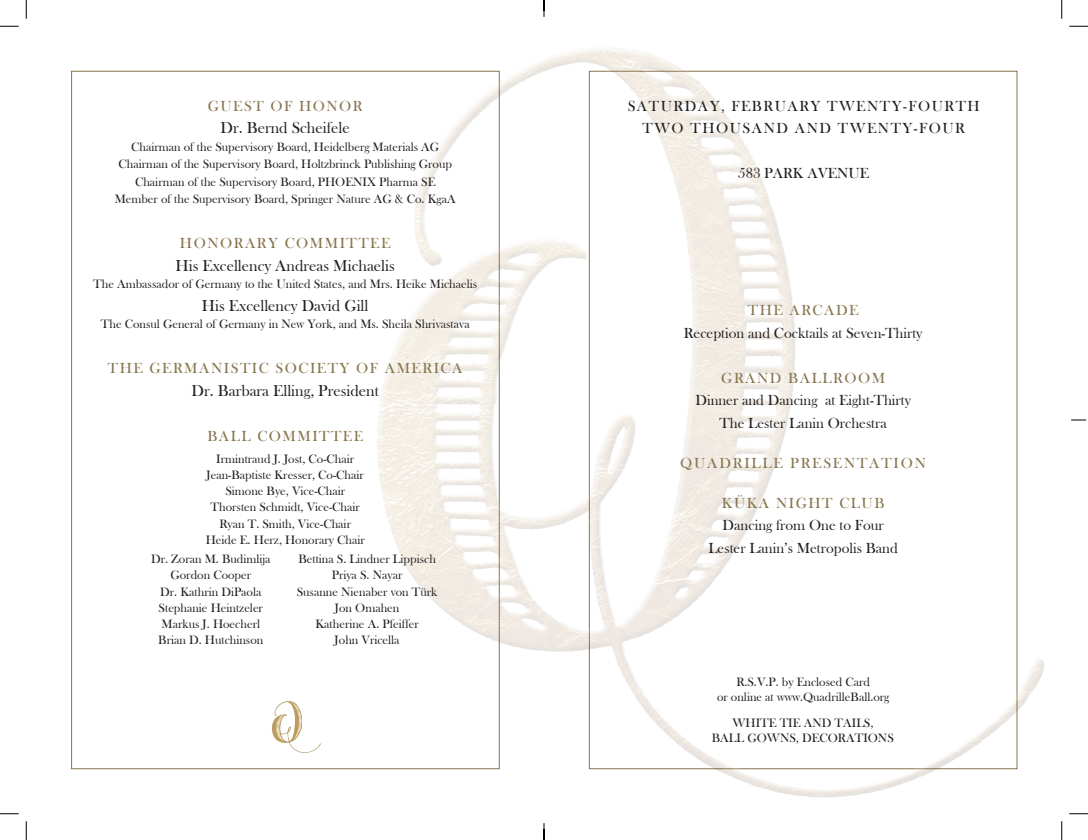
<style>
.page{position:relative;width:1088px;height:840px;background:#fff}
.page>*{position:absolute;margin:0;border:0;box-sizing:border-box;transform-origin:0 0}
.t1{font:16.25px "Bask Old Face";color:#231f20}
.t2{font:15px/22.5px "Bask Old Face";color:#231f20;text-align:center}
.t3{font:15px "Bask Old Face";letter-spacing:.1em;color:#87754e}
.t4{font:15px/22.5px "Bask Old Face";letter-spacing:.1em;color:#231f20;text-align:center}
.t5{font:15px "Bask Old Face";letter-spacing:.12em;color:#87754e}
.t6{font:12.5px/16.2px "Bask Old Face";color:#231f20;text-align:center}
</style>
<div class="page">
<div style="left:71px;top:71px;width:428px;height:698px;background:#fff;border:1px solid #87754e"></div>
<div style="left:371px;top:40px;width:677px;height:752px;background:#fff"></div>
<div style="left:387px;top:54px;width:663px;height:749px;background:#231f20;opacity:.47"></div>
<img style="left:271px;top:701px;width:50px;height:52px">
<div style="left:302px;top:711px;width:28px;height:32px;background:#fff"></div>
<svg style="left:0;top:25px;width:19px;height:2px"></svg>
<svg style="left:1069px;top:25px;width:19px;height:2px"></svg>
<svg style="left:0;top:813px;width:19px;height:2px"></svg>
<svg style="left:1069px;top:813px;width:19px;height:2px"></svg>
<svg style="left:25px;top:0;width:2px;height:19px"></svg>
<svg style="left:25px;top:821px;width:2px;height:19px"></svg>
<svg style="left:1061px;top:0;width:1px;height:19px"></svg>
<svg style="left:1061px;top:821px;width:1px;height:19px"></svg>
<div style="left:537px;top:2px;width:14px;height:14px;border:2px solid #fff;border-radius:50%"></div>
<div style="left:539px;top:5px;width:9px;height:9px;border:2px solid #fff;border-radius:50%"></div>
<div style="left:537px;top:824px;width:14px;height:14px;border:2px solid #fff;border-radius:50%"></div>
<div style="left:539px;top:826px;width:9px;height:9px;border:2px solid #fff;border-radius:50%"></div>
<div style="left:2px;top:413px;width:14px;height:14px;border:2px solid #fff;border-radius:50%"></div>
<div style="left:1071px;top:413px;width:14px;height:14px;border:2px solid #fff;border-radius:50%"></div>
<div style="left:1074px;top:415px;width:9px;height:10px;border:2px solid #fff;border-radius:50%"></div>
<svg style="left:1071px;top:419px;width:15px;height:2px"></svg>
<svg style="left:543px;top:0;width:2px;height:17px"></svg>
<svg style="left:543px;top:823px;width:2px;height:17px"></svg>
<p class="t3" style="left:208px;top:98px;width:156px">GUEST OF HONOR</p>
<h1 class="t1" style="left:220px;top:119px;width:131px">Dr. Bernd Scheifele</h1>
<p class="t6" style="left:115px;top:138px;width:342px;line-height:17.5px">Chairman of the Supervisory Board, Heidelberg Materials AG Chairman of the Supervisory Board, Holtzbrinck Publishing Group Chairman of the Supervisory Board, PHOENIX Pharma SE Member of the Supervisory Board, Springer Nature AG &amp; Co. KgaA</p>
<p class="t3" style="left:180px;top:235px;width:212px">HONORARY COMMITTEE</p>
<h1 class="t1" style="left:175px;top:256px;width:221px">His Excellency Andreas Michaelis</h1>
<p class="t6" style="left:93px;top:276px;width:385px">The Ambassador of Germany to the United States, and Mrs. Heike Michaelis</p>
<h1 class="t1" style="left:202px;top:296px;width:168px">His Excellency David Gill</h1>
<p class="t6" style="left:101px;top:316px;width:370px">The Consul General of Germany in New York, and Ms. Sheila Shrivastava</p>
<p class="t3" style="left:108px;top:360px;width:356px">THE GERMANISTIC SOCIETY OF AMERICA</p>
<h1 class="t1" style="left:191px;top:381px;width:189px">Dr. Barbara Elling, President</h1>
<p class="t3" style="left:207px;top:428px;width:157px">BALL COMMITTEE</p>
<p class="t6" style="left:206px;top:451px;width:160px">Irmintraud J. Jost, Co-Chair<br>Jean-Baptiste Kresser, Co-Chair<br>Simone Bye, Vice-Chair<br>Thorsten Schmidt, Vice-Chair<br>Ryan T. Smith, Vice-Chair<br>Heide E. Herz, Honorary Chair</p>
<p class="t6" style="left:151px;top:551px;width:121px">Dr. Zoran M. Budimlija<br>Gordon Cooper<br>Dr. Kathrin DiPaola<br>Stephanie Heintzeler<br>Markus J. Hoecherl<br>Brian D. Hutchinson</p>
<p class="t6" style="left:297px;top:551px;width:142px">Bettina S. Lindner Lippisch<br>Priya S. Nayar<br>Susanne Nienaber von Türk<br>Jon Omahen<br>Katherine A. Pfeiffer<br>John Vricella</p>
<p class="t4" style="left:627px;top:95px;width:353px">SATURDAY, FEBRUARY TWENTY-FOURTH<br>TWO THOUSAND AND TWENTY-FOUR</p>
<p class="t2" style="left:738px;top:162px;width:132px">583 PARK AVENUE</p>
<p class="t3" style="left:748px;top:302px;width:112px">THE ARCADE</p>
<p class="t2" style="left:684px;top:322px;width:240px">Reception and Cocktails at Seven-Thirty</p>
<p class="t3" style="left:721px;top:369px;width:165px">GRAND BALLROOM</p>
<p class="t2" style="left:695px;top:389px;width:217px">Dinner and Dancing at Eight-Thirty<br>The Lester Lanin Orchestra</p>
<p class="t5" style="left:680px;top:454px;width:247px">QUADRILLE PRESENTATION</p>
<p class="t3" style="left:722px;top:494px;width:164px">KÜKA NIGHT CLUB</p>
<p class="t2" style="left:708px;top:514px;width:191px">Dancing from One to Four<br>Lester Lanin’s Metropolis Band</p>
<p class="t6" style="left:717px;top:675px;width:174px;line-height:15px">R.S.V.P. by Enclosed Card<br>or online at www.QuadrilleBall.org</p>
<p class="t6" style="left:712px;top:716px;width:183px;line-height:15px">WHITE TIE AND TAILS,<br>BALL GOWNS, DECORATIONS</p>
</div>
